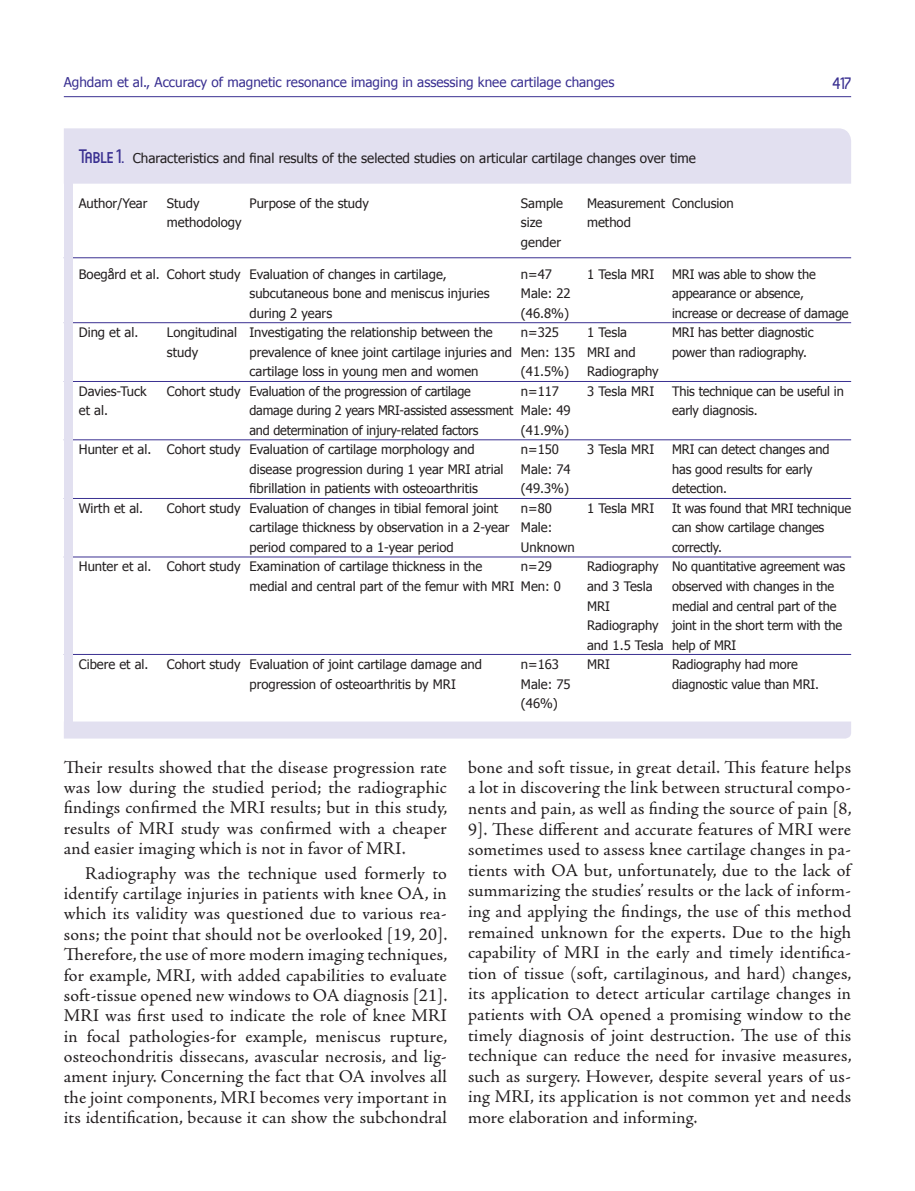
<style>
.page{position:relative;width:915px;height:1191px;background:#fff}
.page>*{position:absolute;margin:0;border:0;box-sizing:border-box;transform-origin:0 0}
._01__Yazı_Metni_NCI{font:18px/20.5px "Adobe Jenson Pro";letter-spacing:.005em;color:#231f20;text-align:justify}
.t1{font:500 16.5px "Circula";color:#3a3091}
._07__Tablo_Baslik_NC{font:13.5px "Tahoma";color:#231f20}
.t2{font:13.5px "Tahoma";color:#3a3091}
.t3{font:13.05px/19.5px "Tahoma";color:#231f20}
.s1{font-family:"Circula";font-weight:500;font-size:19.5px;color:#3a3091}
</style>
<div class="page">
<hr style="left:64px;top:96px;width:786px;height:1px;background:#3a3091">
<div style="left:64px;top:721px;width:786px;height:17px;background:#e2e0f0"></div>
<div style="left:64px;top:128px;width:786px;height:56px;background:#e2e0f0"></div>
<hr style="left:64px;top:257px;width:786px;height:1px;background:#3a3091">
<hr style="left:64px;top:322px;width:786px;height:1px;background:#3a3091">
<hr style="left:64px;top:381px;width:786px;height:1px;background:#3a3091">
<hr style="left:64px;top:439px;width:786px;height:1px;background:#3a3091">
<hr style="left:64px;top:498px;width:786px;height:1px;background:#3a3091">
<hr style="left:64px;top:556px;width:786px;height:1px;background:#3a3091">
<hr style="left:64px;top:654px;width:786px;height:1px;background:#3a3091">
<div style="left:64px;top:177px;width:8px;height:553px;background:#e2e0f0"></div>
<p class="t2" style="left:64px;top:73px;width:552px">Aghdam et al., Accuracy of magnetic resonance imaging in assessing knee cartilage changes</p>
<p class="t1" style="left:832px;top:73px;width:20px">417</p>
<p class="_07__Tablo_Baslik_NC" style="left:79px;top:150px;width:618px"><span class="s1">Table 1.</span> Characteristics and final results of the selected studies on articular cartilage changes over time</p>
<p class="t3" style="left:249px;top:193px;width:121px">Purpose of the study</p>
<p class="t3" style="left:672px;top:193px;width:63px">Conclusion</p>
<p class="t3" style="left:79px;top:193px;width:70px">Author/Year</p>
<p class="t3" style="left:167px;top:193px;width:76px">Study methodology</p>
<p class="t3" style="left:520px;top:193px;width:44px">Sample size gender</p>
<p class="t3" style="left:587px;top:193px;width:79px">Measurement method</p>
<p class="t3" style="left:79px;top:264px;width:82px">Boegård et al.</p>
<p class="t3" style="left:167px;top:264px;width:75px">Cohort study</p>
<p class="t3" style="left:79px;top:322px;width:61px">Ding et al.</p>
<p class="t3" style="left:79px;top:381px;width:69px">Davies-Tuck et al.</p>
<p class="t3" style="left:79px;top:439px;width:74px">Hunter et al.</p>
<p class="t3" style="left:167px;top:322px;width:72px">Longitudinal study</p>
<p class="t3" style="left:167px;top:381px;width:75px">Cohort study</p>
<p class="t3" style="left:167px;top:439px;width:75px">Cohort study</p>
<p class="t3" style="left:79px;top:498px;width:66px">Wirth et al.</p>
<p class="t3" style="left:167px;top:498px;width:75px">Cohort study</p>
<p class="t3" style="left:79px;top:556px;width:74px">Hunter et al.</p>
<p class="t3" style="left:167px;top:556px;width:75px">Cohort study</p>
<p class="t3" style="left:249px;top:264px;width:241px">Evaluation of changes in cartilage, subcutaneous bone and meniscus injuries during 2 years</p>
<p class="t3" style="left:249px;top:322px;width:264px">Investigating the relationship between the prevalence of knee joint cartilage injuries and cartilage loss in young men and women</p>
<p class="t3" style="left:249px;top:381px;width:265px">Evaluation of the progression of cartilage damage during 2 years MRI-assisted assessment and determination of injury-related factors</p>
<p class="t3" style="left:249px;top:439px;width:255px">Evaluation of cartilage morphology and disease progression during 1 year MRI atrial fibrillation in patients with osteoarthritis</p>
<p class="t3" style="left:249px;top:498px;width:261px">Evaluation of changes in tibial femoral joint cartilage thickness by observation in a 2-year period compared to a 1-year period</p>
<p class="t3" style="left:249px;top:556px;width:266px">Examination of cartilage thickness in the medial and central part of the femur with MRI</p>
<p class="t3" style="left:520px;top:264px;width:51px">n=47<br>Male: 22 (46.8%)</p>
<p class="t3" style="left:520px;top:322px;width:56px">n=325<br>Men: 135 (41.5%)</p>
<p class="t3" style="left:520px;top:381px;width:51px">n=117<br>Male: 49 (41.9%)</p>
<p class="t3" style="left:520px;top:439px;width:51px">n=150<br>Male: 74 (49.3%)</p>
<p class="t3" style="left:520px;top:498px;width:55px">n=80<br>Male:<br>Unknown</p>
<p class="t3" style="left:520px;top:556px;width:42px">n=29<br>Men: 0</p>
<p class="t3" style="left:79px;top:654px;width:71px">Cibere et al.</p>
<p class="t3" style="left:167px;top:654px;width:75px">Cohort study</p>
<p class="t3" style="left:249px;top:654px;width:234px">Evaluation of joint cartilage damage and progression of osteoarthritis by MRI</p>
<p class="t3" style="left:520px;top:654px;width:51px">n=163<br>Male: 75 (46%)</p>
<p class="t3" style="left:587px;top:264px;width:69px">1 Tesla MRI</p>
<p class="t3" style="left:587px;top:322px;width:73px">1 Tesla<br>MRI and<br>Radiography</p>
<p class="t3" style="left:587px;top:381px;width:69px">3 Tesla MRI</p>
<p class="t3" style="left:587px;top:439px;width:69px">3 Tesla MRI</p>
<p class="t3" style="left:587px;top:498px;width:69px">1 Tesla MRI</p>
<p class="t3" style="left:587px;top:556px;width:73px">Radiography and 3 Tesla<br>MRI</p>
<p class="t3" style="left:587px;top:615px;width:78px">Radiography and 1.5 Tesla<br>MRI</p>
<p class="t3" style="left:672px;top:264px;width:178px">MRI was able to show the appearance or absence, increase or decrease of damage</p>
<p class="t3" style="left:672px;top:322px;width:143px">MRI has better diagnostic power than radiography.</p>
<p class="t3" style="left:672px;top:381px;width:173px">This technique can be useful in early diagnosis.</p>
<p class="t3" style="left:672px;top:439px;width:159px">MRI can detect changes and has good results for early detection.</p>
<p class="t3" style="left:672px;top:498px;width:180px">It was found that MRI technique can show cartilage changes correctly.</p>
<p class="t3" style="left:672px;top:556px;width:174px">No quantitative agreement was observed with changes in the medial and central part of the joint in the short term with the help of MRI</p>
<p class="t3" style="left:672px;top:654px;width:148px">Radiography had more diagnostic value than MRI.</p>
<p class="_01__Yazı_Metni_NCI" style="left:64px;top:757px;width:385px">Their results showed that the disease progression rate was low during the studied period; the radiographic findings confirmed the MRI results; but in this study, results of MRI study was confirmed with a cheaper and easier imaging which is not in favor of MRI.</p>
<p class="_01__Yazı_Metni_NCI" style="left:64px;top:863px;width:385px;text-indent:21px">Radiography was the technique used formerly to identify cartilage injuries in patients with knee OA, in which its validity was questioned due to various rea&shy;sons; the point that should not be overlooked [19, 20].<br>Therefore, the use of more modern imaging techniques, for example, MRI, with added capabilities to evaluate soft-tissue opened new windows to OA diagnosis [21].<br>MRI was first used to indicate the role of knee MRI in focal pathologies-for example, meniscus rupture, osteochondritis dissecans, avascular necrosis, and lig&shy;ament injury. Concerning the fact that OA involves all the joint components, MRI becomes very important in its identification, because it can show the subchondral</p>
<p class="_01__Yazı_Metni_NCI" style="left:468px;top:757px;width:385px">bone and soft tissue, in great detail. This feature helps a lot in discovering the link between structural compo&shy;nents and pain, as well as finding the source of pain [8, 9]. These different and accurate features of MRI were sometimes used to assess knee cartilage changes in pa&shy;tients with OA but, unfortunately, due to the lack of summarizing the studies’ results or the lack of inform&shy;ing and applying the findings, the use of this method remained unknown for the experts. Due to the high capability of MRI in the early and timely identifica&shy;tion of tissue (soft, cartilaginous, and hard) changes, its application to detect articular cartilage changes in patients with OA opened a promising window to the timely diagnosis of joint destruction. The use of this technique can reduce the need for invasive measures, such as surgery. However, despite several years of us&shy;ing MRI, its application is not common yet and needs more elaboration and informing.</p>
</div>
